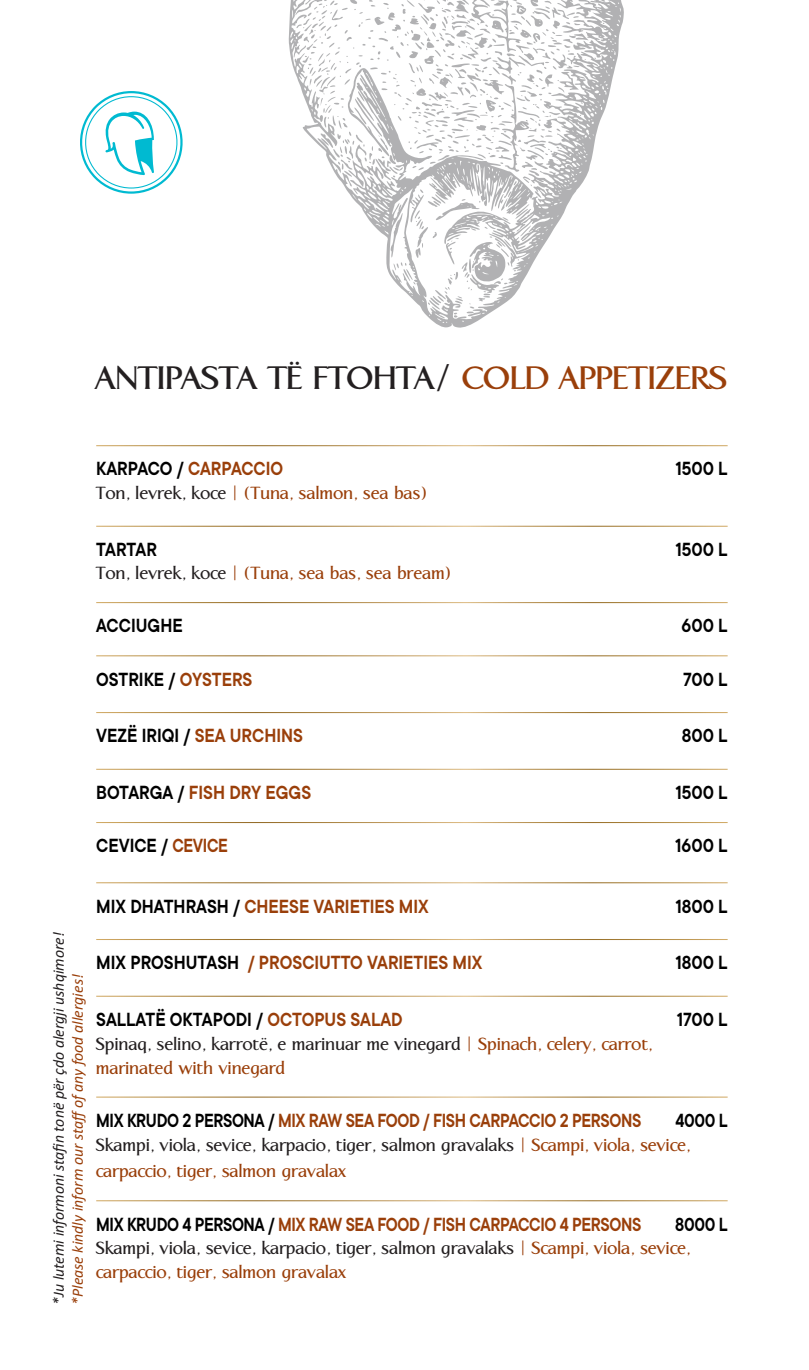
<style>
.page{position:relative;width:809px;height:1370px;background:#fff}
.page>*{position:absolute;margin:0;border:0;box-sizing:border-box;transform-origin:0 0}
.Tektsit_i_pershkrimi{font:700 42px "Aperto";letter-spacing:-.02em;color:#231f20}
.Teksti_Ulliri{font:700 22.75px/23.8px "Aperto";color:#9a3f0a;scale:.9 1}
.Paragraph_Style_2{font:600 21px "TT Commons";color:#000;scale:.9 1}
.Paragraph_Style_2-2{font:600 21px "TT Commons";letter-spacing:-.02em;color:#9a3f0a;scale:.85 1}
.Paragraph_Style_2-3{font:600 21px "TT Commons";color:#9a3f0a;scale:.9 1}
.Paragraph_Style_2-4{font:600 21px "TT Commons";color:#000;scale:.85 1}
.No_Spacing{font:italic 15.75px "Calibri";color:#231f20}
.No_Spacing-2{font:italic 15.75px "Calibri";color:#9a3f0a}
.s1{color:#9a3f0a}
.s2{color:#000}
.s3{color:#231f20}
</style>
<div class="page">
<svg style="left:288px;top:0;width:336px;height:328px"></svg>
<svg style="left:80px;top:91px;width:103px;height:103px"></svg>
<p class="Tektsit_i_pershkrimi" style="left:96px;top:349px;width:633px">ANTIPASTA TË FTOHTA/ <span class="s1">COLD APPETIZERS</span></p>
<p class="Paragraph_Style_2-3" style="left:96px;top:455px;width:209px"><span class="s2">KARPACO /</span> CARPACCIO</p>
<p class="Paragraph_Style_2" style="left:675px;top:455px;width:60px">1500 L</p>
<p class="Teksti_Ulliri" style="left:96px;top:479px;width:369px"><span class="s3">Ton, levrek, koce</span> | (Tuna, salmon, sea bas)</p>
<p class="Paragraph_Style_2" style="left:96px;top:536px;width:69px">TARTAR</p>
<p class="Paragraph_Style_2" style="left:675px;top:536px;width:60px">1500 L</p>
<p class="Teksti_Ulliri" style="left:96px;top:559px;width:396px"><span class="s3">Ton, levrek, koce</span> | (Tuna, sea bas, sea bream)</p>
<p class="Paragraph_Style_2" style="left:96px;top:612px;width:97px">ACCIUGHE</p>
<p class="Paragraph_Style_2" style="left:681px;top:612px;width:53px">600 L</p>
<p class="Paragraph_Style_2" style="left:96px;top:665px;width:175px">OSTRIKE / <span class="s1">OYSTERS</span></p>
<p class="Paragraph_Style_2" style="left:683px;top:665px;width:51px">700 L</p>
<p class="Paragraph_Style_2" style="left:96px;top:722px;width:231px">VEZË IRIQI / <span class="s1">SEA URCHINS</span></p>
<p class="Paragraph_Style_2" style="left:681px;top:722px;width:53px">800 L</p>
<p class="Paragraph_Style_2-3" style="left:96px;top:779px;width:240px"><span class="s2">BOTARGA /</span> FISH DRY EGGS</p>
<p class="Paragraph_Style_2" style="left:675px;top:779px;width:60px">1500 L</p>
<p class="Paragraph_Style_2" style="left:96px;top:832px;width:148px">CEVICE / <span class="s1">CEVICE</span></p>
<p class="Paragraph_Style_2" style="left:675px;top:832px;width:60px">1600 L</p>
<p class="No_Spacing" style="left:48px;top:1304px;width:374px;rotate:-90deg">*Ju lutemi informoni stafin tonë për çdo alergji ushqimore!</p>
<p class="No_Spacing-2" style="left:66px;top:1304px;width:332px;rotate:-90deg">*Please kindly inform our staff ofany food allergies!</p>
<p class="Paragraph_Style_2-3" style="left:96px;top:892px;width:371px"><span class="s2">MIX DHATHRASH /</span> CHEESE VARIETIES MIX</p>
<p class="Paragraph_Style_2" style="left:675px;top:892px;width:60px">1800 L</p>
<p class="Paragraph_Style_2-3" style="left:96px;top:949px;width:430px"><span class="s2">MIX PROSHUTASH</span> / PROSCIUTTO VARIETIES MIX</p>
<p class="Paragraph_Style_2" style="left:675px;top:949px;width:60px">1800 L</p>
<p class="Paragraph_Style_2" style="left:96px;top:1005px;width:342px">SALLATË OKTAPODI / <span class="s1">OCTOPUS SALAD</span></p>
<p class="Paragraph_Style_2" style="left:676px;top:1005px;width:58px">1700 L</p>
<p class="Teksti_Ulliri" style="left:96px;top:1029px;width:619px"><span class="s3">Spinaq, selino, karrotë, e marinuar me vinegard</span> | Spinach, celery, carrot, marinated with vinegard</p>
<p class="Paragraph_Style_2-2" style="left:96px;top:1106px;width:643px"><span class="s2">MIX KRUDO 2 PERSONA /</span> MIX RAW SEA FOOD / FISH CARPACCIO 2 PERSONS</p>
<p class="Paragraph_Style_2-4" style="left:675px;top:1106px;width:63px">4000 L</p>
<p class="Teksti_Ulliri" style="left:96px;top:1129px;width:661px;line-height:26.6px"><span class="s3">Skampi, viola, sevice, karpacio, tiger, salmon gravalaks</span> | Scampi, viola, sevice, carpaccio, tiger, salmon gravalax</p>
<p class="Paragraph_Style_2-2" style="left:96px;top:1210px;width:643px"><span class="s2">MIX KRUDO 4 PERSONA /</span> MIX RAW SEA FOOD / FISH CARPACCIO 4 PERSONS</p>
<p class="Paragraph_Style_2-4" style="left:675px;top:1210px;width:63px">8000 L</p>
<p class="Teksti_Ulliri" style="left:96px;top:1234px;width:661px"><span class="s3">Skampi, viola, sevice, karpacio, tiger, salmon gravalaks</span> | Scampi, viola, sevice, carpaccio, tiger, salmon gravalax</p>
</div>
